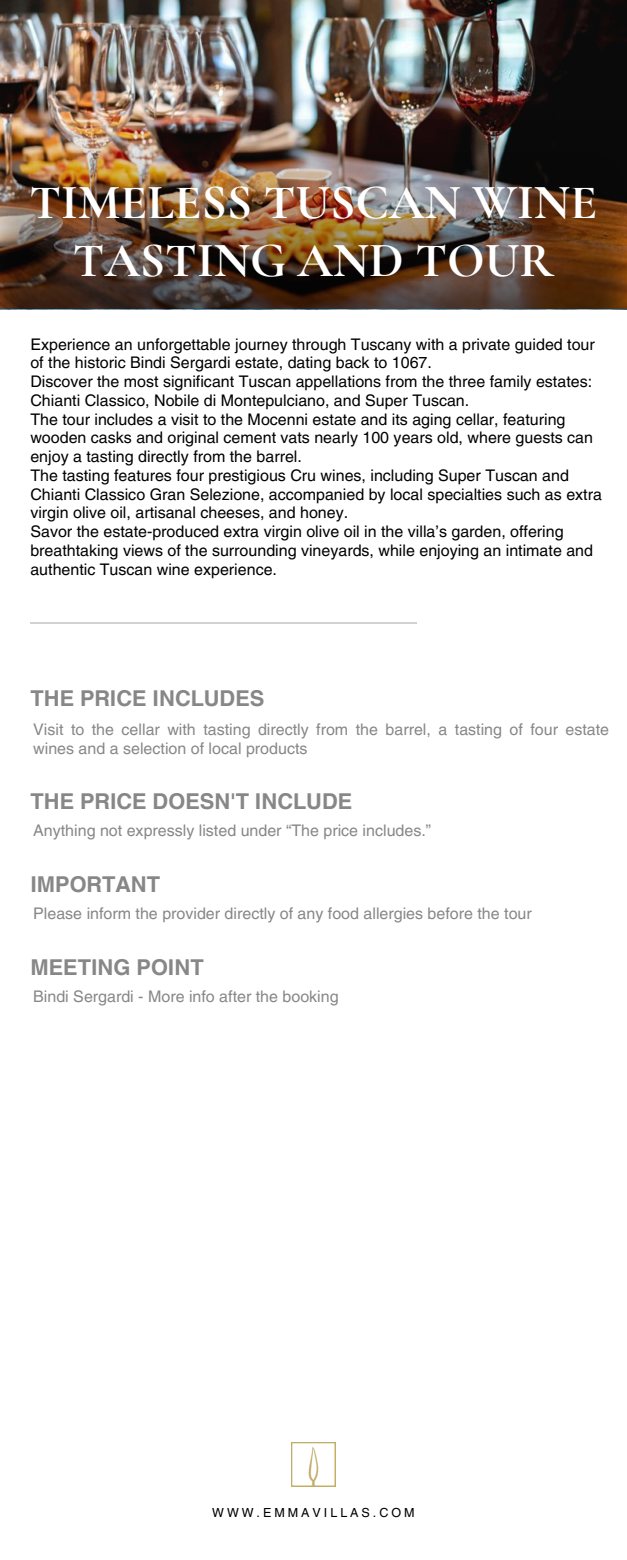
<style>
.page{position:relative;width:627px;height:1560px;background:#fff}
.page>*{position:absolute;margin:0;border:0;box-sizing:border-box;transform-origin:0 0}
.t1{font:700 49.2px/58.5px "Cormorant Garamond";color:#fff;text-align:center}
.t2{font:700 21.8px "Helvetica Hebrew";color:#878787}
.t3{font:16px/18.8px "Helvetica LT Pro";color:#000}
.t4{font:16px/18.8px "Helvetica LT Pro";color:#878787}
.t5{font:12.5px "Helvetica LT Pro";letter-spacing:.235em;color:#000}
</style>
<div class="page">
<img style="left:0;top:0;width:626px;height:119px">
<img style="left:291px;top:1442px;width:44px;height:44px">
<hr style="left:30px;top:622px;width:386px;height:2px;background:#231f20">
<img style="left:0;top:119px;width:626px;height:190px">
<h1 class="t1" style="left:30px;top:172px;width:569px">TIMELESS TUSCAN WINE<br>TASTING AND TOUR</h1>
<p class="t3" style="left:30px;top:336px;width:572px">Experience an unforgettable journey through Tuscany with a private guided tour of the historic Bindi Sergardi estate, dating back to 1067.<br>Discover the most significant Tuscan appellations from the three family estates:<br>Chianti Classico, Nobile di Montepulciano, and Super Tuscan.<br>The tour includes a visit to the Mocenni estate and its aging cellar, featuring wooden casks and original cement vats nearly 100 years old, where guests can enjoy a tasting directly from the barrel.<br>The tasting features four prestigious Cru wines, including Super Tuscan and Chianti Classico Gran Selezione, accompanied by local specialties such as extra virgin olive oil, artisanal cheeses, and honey.<br>Savor the estate-produced extra virgin olive oil in the villa’s garden, offering breathtaking views of the surrounding vineyards, while enjoying an intimate and authentic Tuscan wine experience.</p>
<h2 class="t2" style="left:30px;top:690px;width:235px">THE PRICE INCLUDES</h2>
<p class="t4" style="left:33px;top:721px;width:577px">Visit to the cellar with tasting directly from the barrel, a tasting of four estate wines and a selection of local products</p>
<h2 class="t2" style="left:30px;top:793px;width:323px">THE PRICE DOESN'T INCLUDE</h2>
<p class="t4" style="left:33px;top:822px;width:399px">Anything not expressly listed under “The price includes.”</p>
<h2 class="t2" style="left:30px;top:876px;width:131px">IMPORTANT</h2>
<p class="t4" style="left:33px;top:905px;width:499px">Please inform the provider directly of any food allergies before the tour</p>
<h2 class="t2" style="left:30px;top:959px;width:175px">MEETING POINT</h2>
<p class="t4" style="left:33px;top:989px;width:307px">Bindi Sergardi - More info after the booking</p>
<p class="t5" style="left:212px;top:1508px;width:204px">WWW.EMMAVILLAS.COM</p>
</div>
